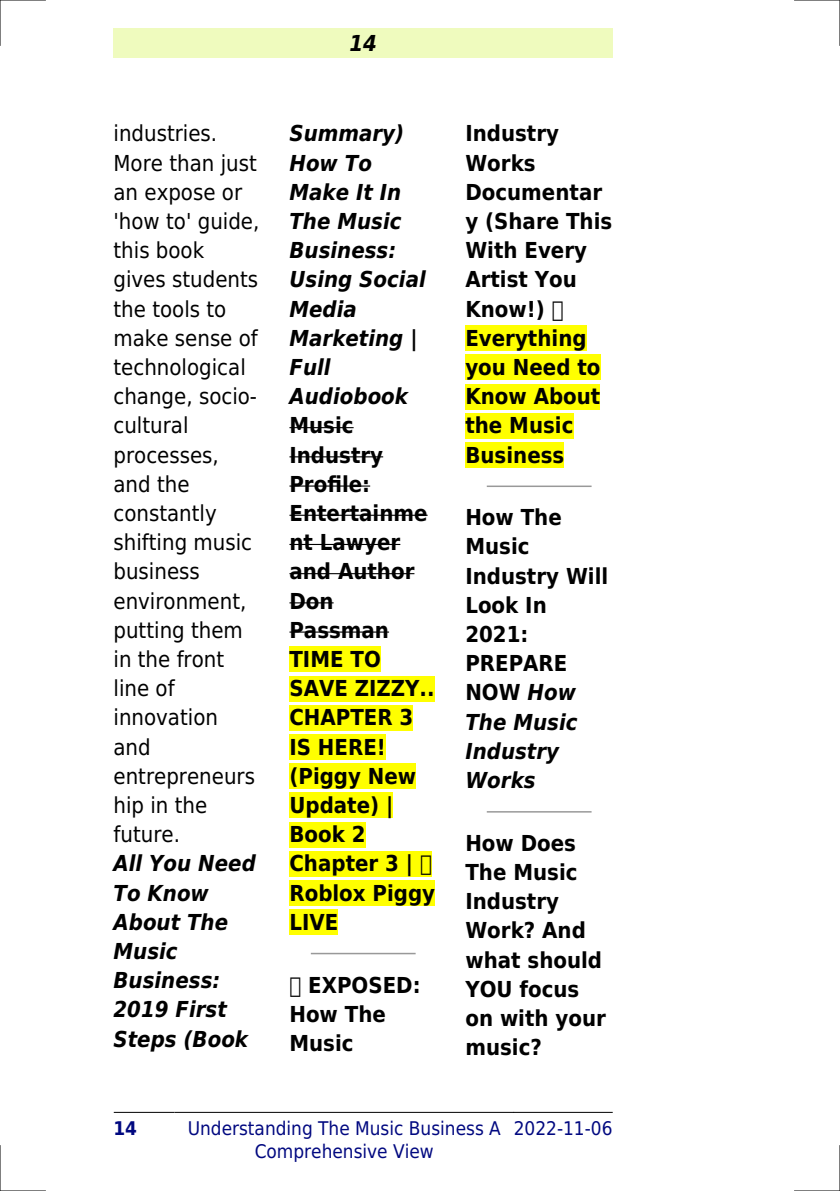
<style>
.page{position:relative;width:840px;height:1191px;background:#fff}
.page>*{position:absolute;margin:0;border:0;box-sizing:border-box;transform-origin:0 0}
.t1{font:700 22px/29.2px "DejaVu Sans Condensed";color:#000}
.t2{font:22px/29.2px "DejaVu Sans Condensed";color:#000}
.t3{font:italic 700 22px/29.2px "DejaVu Sans Condensed";color:#000}
.t4{font:18.8px/22.6px "DejaVu Sans Condensed";color:#000880;text-align:center}
.t5{font:700 18.8px "DejaVu Sans Condensed";color:#000880}
.s1{font-style:italic}
</style>
<div class="page">
<div style="left:113px;top:28px;width:499px;height:30px;background:#effbbe"></div>
<hr style="left:114px;top:1112px;width:60px;height:1px;background:#000">
<hr style="left:175px;top:1112px;width:338px;height:1px;background:#000">
<hr style="left:514px;top:1112px;width:98px;height:1px;background:#000">
<hr style="left:289px;top:427px;width:64px;height:1px;background:#000">
<hr style="left:289px;top:456px;width:94px;height:1px;background:#000">
<hr style="left:289px;top:485px;width:81px;height:1px;background:#000">
<hr style="left:289px;top:515px;width:138px;height:1px;background:#000">
<hr style="left:289px;top:544px;width:111px;height:1px;background:#000">
<hr style="left:289px;top:573px;width:125px;height:1px;background:#000">
<hr style="left:289px;top:602px;width:44px;height:1px;background:#000">
<hr style="left:289px;top:631px;width:100px;height:1px;background:#000">
<div style="left:289px;top:646px;width:91px;height:26px;background:#ff0"></div>
<div style="left:289px;top:676px;width:145px;height:25px;background:#ff0"></div>
<div style="left:289px;top:705px;width:124px;height:25px;background:#ff0"></div>
<div style="left:289px;top:734px;width:97px;height:26px;background:#ff0"></div>
<div style="left:289px;top:763px;width:127px;height:26px;background:#ff0"></div>
<div style="left:289px;top:792px;width:104px;height:26px;background:#ff0"></div>
<div style="left:289px;top:821px;width:76px;height:26px;background:#ff0"></div>
<div style="left:289px;top:851px;width:142px;height:25px;background:#ff0"></div>
<div style="left:289px;top:880px;width:146px;height:25px;background:#ff0"></div>
<div style="left:289px;top:909px;width:49px;height:26px;background:#ff0"></div>
<hr style="left:311px;top:952px;width:103px;height:2px;background:#999">
<div style="left:465px;top:325px;width:121px;height:26px;background:#ff0"></div>
<div style="left:465px;top:354px;width:135px;height:26px;background:#ff0"></div>
<div style="left:465px;top:384px;width:135px;height:25px;background:#ff0"></div>
<div style="left:465px;top:413px;width:108px;height:25px;background:#ff0"></div>
<div style="left:465px;top:442px;width:99px;height:26px;background:#ff0"></div>
<hr style="left:487px;top:485px;width:103px;height:2px;background:#999">
<hr style="left:487px;top:811px;width:103px;height:1px;background:#999">
<hr style="left:0;top:0;width:45px;height:1px;background:#000">
<hr style="left:794px;top:0;width:45px;height:1px;background:#000">
<hr style="left:0;top:1190px;width:45px;height:1px;background:#000">
<hr style="left:794px;top:1190px;width:45px;height:1px;background:#000">
<hr style="left:0;top:0;width:1px;height:45px;background:#000">
<hr style="left:0;top:1145px;width:1px;height:46px;background:#000">
<hr style="left:839px;top:0;width:1px;height:45px;background:#000">
<hr style="left:839px;top:1145px;width:1px;height:46px;background:#000">
<p class="t2" style="left:113px;top:119px;width:147px">industries.<br>More than just an expose or 'how to' guide, this book gives students the tools to make sense of technological change, socio&shy;cultural processes, and the constantly shifting music business environment, putting them in the front line of innovation and entrepreneurs hip in the future.</p>
<p class="t3" style="left:113px;top:849px;width:144px">All You Need<br>To Know<br>About The<br>Music<br>Business:<br>2019 First<br>Steps (Book</p>
<p class="t3" style="left:349px;top:28px;width:29px">14</p>
<p class="t3" style="left:289px;top:119px;width:138px">Summary)<br>How To<br>Make It In<br>The Music<br>Business:<br>Using Social<br>Media<br>Marketing |<br>Full<br>Audiobook</p>
<p class="t1" style="left:289px;top:411px;width:147px">Music<br>Industry<br>Profile:<br>Entertainme nt Lawyer and Author<br>Don<br>Passman<br>TIME TO<br>SAVE ZIZZY..<br>CHAPTER 3<br>IS HERE! (Piggy New<br>Update) |<br>Book 2<br>Chapter 3 |<br>Roblox Piggy<br>LIVE</p>
<p class="t1" style="left:289px;top:970px;width:133px;text-indent:19px">EXPOSED:<br>How The<br>Music</p>
<p class="t1" style="left:465px;top:119px;width:148px">Industry<br>Works<br>Documentar y (Share This<br>With Every<br>Artist You<br>Know!)<br>Everything you Need to<br>Know About the Music<br>Business</p>
<p class="t1" style="left:465px;top:503px;width:144px">How The<br>Music<br>Industry Will<br>Look In<br>2021:<br>PREPARE<br>NOW <span class="s1">How<br>The Music<br>Industry<br>Works</span></p>
<p class="t1" style="left:465px;top:828px;width:142px">How Does<br>The Music<br>Industry<br>Work? And what should<br>YOU focus on with your music?</p>
<p class="t5" style="left:113px;top:1117px;width:25px">14</p>
<p class="t4" style="left:187px;top:1117px;width:314px">Understanding The Music Business A<br>Comprehensive View</p>
<p class="t4" style="left:513px;top:1117px;width:100px">2022-11-06</p>
</div>
